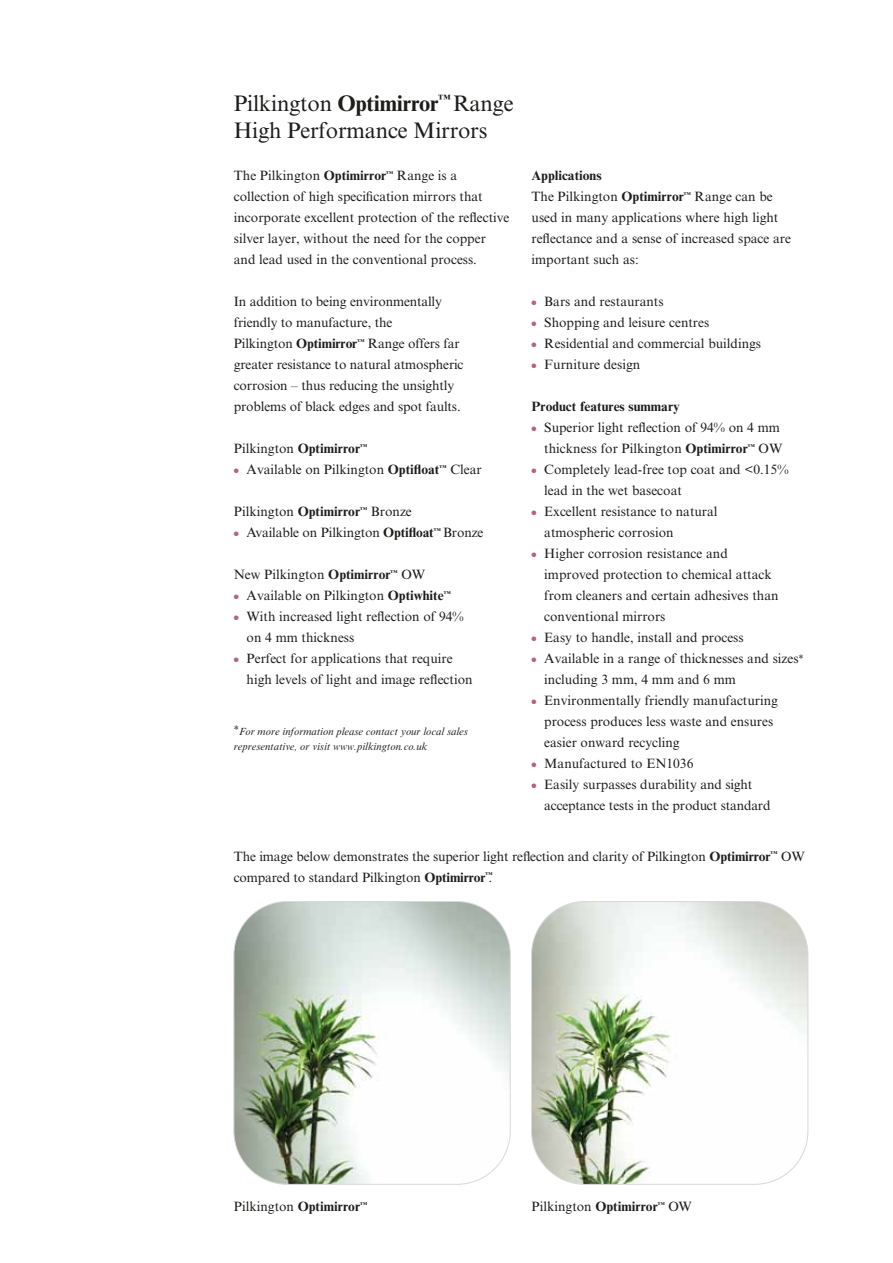
<style>
.page{position:relative;width:893px;height:1263px;background:#fff}
.page>*{position:absolute;margin:0;border:0;box-sizing:border-box;transform-origin:0 0}
.t1{font:22.5px/27px "Times NRMT";letter-spacing:-.01em;color:#1d1d1b}
.t2{font:13.5px/21px "Times NRMT";color:#1d1d1b}
.t3{font:700 13.5px "Times NRMT";color:#1d1d1b}
.t4{font:italic 10.5px/15px "Times NRMT";color:#1d1d1b}
.s1{font-weight:700}
.s2{color:#b56375}
.s3{font-style:normal}
.s4{font-size:10.5px}
</style>
<div class="page">
<img style="left:235px;top:901px;width:274px;height:282px">
<img style="left:531px;top:901px;width:277px;height:283px">
<h1 class="t1" style="left:234px;top:90px;width:281px">Pilkington <span class="s1">Optimirror</span><sup>™</sup> Range<br>High Performance Mirrors</h1>
<p class="t2" style="left:234px;top:165px;width:277px">The Pilkington <span class="s1">Optimirror</span><sup>™</sup> Range is a collection of high specification mirrors that incorporate excellent protection of the reflective silver layer, without the need for the copper and lead used in the conventional process.</p>
<p class="t2" style="left:234px;top:291px;width:231px">In addition to being environmentally friendly to manufacture, the<br>Pilkington <span class="s1">Optimirror</span><sup>™</sup> Range offers far greater resistance to natural atmospheric corrosion – thus reducing the unsightly problems of black edges and spot faults.</p>
<p class="t2" style="left:234px;top:438px;width:135px">Pilkington <span class="s1">Optimirror</span><sup>™</sup></p>
<p class="t2" style="left:234px;top:459px;width:249px"><span class="s2">●</span> Available on Pilkington <span class="s1">Optifloat</span><sup>™</sup> Clear</p>
<p class="t2" style="left:234px;top:501px;width:179px">Pilkington <span class="s1">Optimirror</span><sup>™</sup> Bronze</p>
<p class="t2" style="left:234px;top:522px;width:251px"><span class="s2">●</span> Available on Pilkington <span class="s1">Optifloat</span><sup>™</sup> Bronze</p>
<p class="t2" style="left:234px;top:564px;width:193px">New Pilkington <span class="s1">Optimirror</span><sup>™</sup> OW</p>
<p class="t2" style="left:234px;top:585px;width:218px"><span class="s2">●</span> Available on Pilkington <span class="s1">Optiwhite</span><sup>™</sup></p>
<p class="t2" style="left:247px;top:606px;width:218px;text-indent:-13px"><span class="s2">●</span> With increased light reflection of 94% on 4 mm thickness</p>
<p class="t2" style="left:247px;top:648px;width:227px;text-indent:-13px"><span class="s2">●</span> Perfect for applications that require high levels of light and image reflection</p>
<p class="t4" style="left:234px;top:724px;width:236px"><span class="s3">*</span>For more information please contact your local sales representative, or visit www.pilkington.co.uk</p>
<p class="t2" style="left:531px;top:165px;width:261px"><span class="s1">Applications<br></span>The Pilkington <span class="s1">Optimirror</span><sup>™</sup> Range can be used in many applications where high light reflectance and a sense of increased space are important such as:</p>
<p class="t2" style="left:531px;top:291px;width:134px"><span class="s2">●</span> Bars and restaurants</p>
<p class="t2" style="left:531px;top:312px;width:179px"><span class="s2">●</span> Shopping and leisure centres</p>
<p class="t2" style="left:531px;top:333px;width:231px"><span class="s2">●</span> Residential and commercial buildings</p>
<p class="t2" style="left:531px;top:354px;width:110px"><span class="s2">●</span> Furniture design</p>
<p class="t3" style="left:531px;top:398px;width:150px">Product features summary</p>
<p class="t2" style="left:531px;top:417px;width:252px;text-align:right"><span class="s2">●</span> Superior light reflection of 94% on 4 mm thickness for Pilkington <span class="s1">Optimirror</span><sup>™</sup> OW</p>
<p class="t2" style="left:544px;top:459px;width:246px;text-indent:-13px"><span class="s2">●</span> Completely lead-free top coat and &lt;0.15% lead in the wet basecoat</p>
<p class="t2" style="left:544px;top:501px;width:175px;text-indent:-13px"><span class="s2">●</span> Excellent resistance to natural atmospheric corrosion</p>
<p class="t2" style="left:544px;top:543px;width:236px;text-indent:-13px"><span class="s2">●</span> Higher corrosion resistance and improved protection to chemical attack from cleaners and certain adhesives than conventional mirrors</p>
<p class="t2" style="left:531px;top:627px;width:214px"><span class="s2">●</span> Easy to handle, install and process</p>
<p class="t2" style="left:544px;top:648px;width:261px;text-indent:-13px"><span class="s2">●</span> Available in a range of thicknesses and sizes<span class="s4">* </span>including 3 mm, 4 mm and 6 mm</p>
<p class="t2" style="left:544px;top:690px;width:235px;text-indent:-13px"><span class="s2">●</span> Environmentally friendly manufacturing process produces less waste and ensures easier onward recycling</p>
<p class="t2" style="left:531px;top:753px;width:163px"><span class="s2">●</span> Manufactured to EN1036</p>
<p class="t2" style="left:544px;top:774px;width:228px;text-indent:-13px"><span class="s2">●</span> Easily surpasses durability and sight acceptance tests in the product standard</p>
<p class="t2" style="left:234px;top:846px;width:572px">The image below demonstrates the superior light reflection and clarity of Pilkington <span class="s1">Optimirror</span><sup>™</sup> OW compared to standard Pilkington <span class="s1">Optimirror</span><sup>™</sup>.</p>
<p class="t2" style="left:234px;top:1196px;width:135px">Pilkington <span class="s1">Optimirror</span><sup>™</sup></p>
<p class="t2" style="left:531px;top:1196px;width:162px">Pilkington <span class="s1">Optimirror</span><sup>™</sup> OW</p>
</div>
